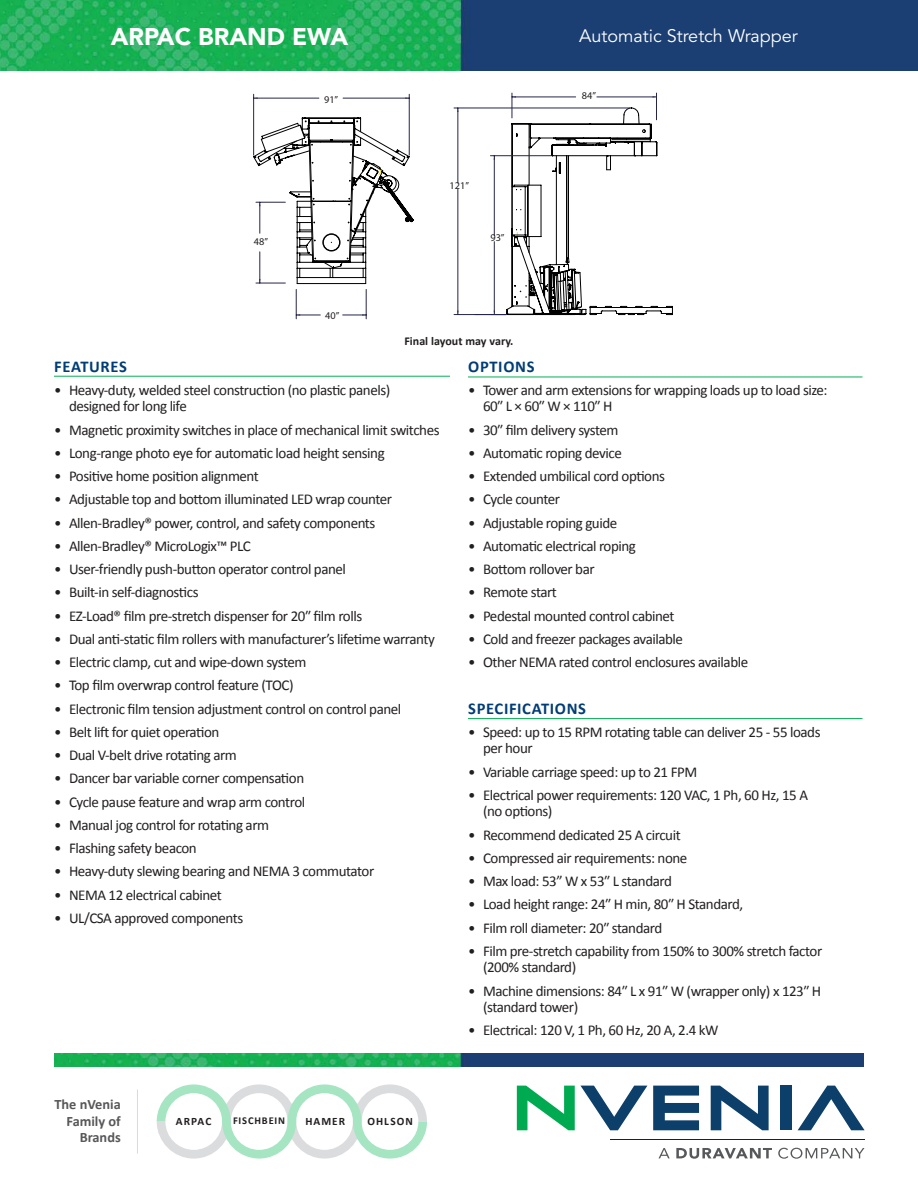
<style>
.page{position:relative;width:918px;height:1188px;background:#fff}
.page>*{position:absolute;margin:0;border:0;box-sizing:border-box;transform-origin:0 0}
.t1{font:900 24px "Avenir LT Std";color:#fff}
.t2{font:18px "Avenir LT Std";color:#fff}
.t3{font:700 16.5px "Calibri";letter-spacing:.04em;color:#003d75}
.t4{font:15px/16.5px "Calibri";letter-spacing:-.03em;color:#221f1f}
.t5{font:700 14.4px/16.4px "Calibri";color:#58585a;text-align:right}
.t6{font:700 12px "Calibri";color:#221f1f}
.t7{font:700 11.25px "Calibri";letter-spacing:.09em;color:#221f1f}
.t8{font:700 10.5px "Calibri";letter-spacing:.08em;color:#221f1f}
.t9{font:10.2px "Myriad Pro";color:#221f1f}
</style>
<div class="page">
<svg style="left:659px;top:1148px;width:11px;height:10px"></svg>
<svg style="left:676px;top:1148px;width:96px;height:11px"></svg>
<svg style="left:778px;top:1148px;width:87px;height:11px"></svg>
<hr style="left:610px;top:1139px;width:255px;height:1px;background:#231f20">
<svg style="left:517px;top:1086px;width:130px;height:44px"></svg>
<svg style="left:711px;top:1086px;width:58px;height:44px"></svg>
<div style="left:780px;top:1086px;width:12px;height:44px;background:#0c406a"></div>
<svg style="left:798px;top:1086px;width:67px;height:44px"></svg>
<svg style="left:653px;top:1086px;width:46px;height:44px"></svg>
<img style="left:54px;top:1053px;width:810px;height:13px">
<img style="left:0;top:0;width:918px;height:71px">
<svg style="left:157px;top:1084px;width:270px;height:75px"></svg>
<hr style="left:137px;top:1089px;width:1px;height:65px;background:#dbdcde">
<hr style="left:253px;top:94px;width:1px;height:61px;background:#25254b">
<hr style="left:409px;top:94px;width:1px;height:61px;background:#25254b">
<hr style="left:254px;top:98px;width:65px;height:1px;background:#25254b">
<hr style="left:343px;top:98px;width:66px;height:1px;background:#25254b">
<hr style="left:296px;top:289px;width:1px;height:30px;background:#25254b">
<hr style="left:366px;top:289px;width:1px;height:30px;background:#25254b">
<svg style="left:297px;top:314px;width:23px;height:2px"></svg>
<svg style="left:343px;top:314px;width:23px;height:2px"></svg>
<svg style="left:253px;top:118px;width:161px;height:166px"></svg>
<hr style="left:454px;top:108px;width:176px;height:1px;background:#25254b">
<hr style="left:454px;top:314px;width:52px;height:1px;background:#25254b">
<hr style="left:458px;top:108px;width:1px;height:75px;background:#25254b">
<hr style="left:458px;top:189px;width:1px;height:126px;background:#25254b">
<svg style="left:490px;top:93px;width:183px;height:222px"></svg>
<hr style="left:494px;top:156px;width:1px;height:80px;background:#25254b">
<hr style="left:494px;top:242px;width:1px;height:73px;background:#25254b">
<hr style="left:54px;top:376px;width:396px;height:1px;background:#06b054">
<hr style="left:468px;top:718px;width:395px;height:1px;background:#06b054">
<hr style="left:468px;top:377px;width:395px;height:1px;background:#06b054">
<h1 class="t1" style="left:111px;top:22px;width:239px">ARPAC BRAND EWA</h1>
<p class="t2" style="left:579px;top:29px;width:220px">Automatic Stretch Wrapper</p>
<p class="t9" style="left:254px;top:236px;width:16px">48”</p>
<p class="t9" style="left:324px;top:93px;width:16px">91”</p>
<p class="t9" style="left:325px;top:309px;width:16px">40”</p>
<p class="t9" style="left:450px;top:179px;width:21px">121”</p>
<p class="t9" style="left:490px;top:231px;width:16px">93”</p>
<p class="t6" style="left:404px;top:337px;width:111px">Final layout may vary.</p>
<p class="t9" style="left:582px;top:89px;width:16px">84”</p>
<p class="t3" style="left:54px;top:360px;width:74px">FEATURES</p>
<p class="t4" style="left:69px;top:383px;width:323px;text-indent:-15px">• Heavy-duty, welded steel construc琀椀on (no plas琀椀c panels) designed for long life</p>
<p class="t4" style="left:54px;top:423px;width:387px">• Magne琀椀c proximity switches in place of mechanical limit switches</p>
<p class="t4" style="left:54px;top:446px;width:332px">• Long-range photo eye for automa琀椀c load height sensing</p>
<p class="t4" style="left:54px;top:469px;width:206px">• Posi琀椀ve home posi琀椀on alignment</p>
<p class="t4" style="left:54px;top:492px;width:340px">• Adjustable top and bo琀琀om illuminated LED wrap counter</p>
<p class="t4" style="left:54px;top:516px;width:323px">• Allen-Bradley® power, control, and safety components</p>
<p class="t4" style="left:54px;top:539px;width:198px">• Allen-Bradley® MicroLogix™ PLC</p>
<p class="t4" style="left:54px;top:562px;width:294px">• User-friendly push-bu琀琀on operator control panel</p>
<p class="t4" style="left:54px;top:585px;width:146px">• Built-in self-diagnos琀椀cs</p>
<p class="t4" style="left:54px;top:609px;width:310px">• EZ-Load® 昀椀lm pre-stretch dispenser for 20″ 昀椀lm rolls</p>
<p class="t4" style="left:54px;top:632px;width:382px">• Dual an琀椀-sta琀椀c 昀椀lm rollers with manufacturer’s life琀椀me warranty</p>
<p class="t4" style="left:54px;top:655px;width:254px">• Electric clamp, cut and wipe-down system</p>
<p class="t4" style="left:54px;top:678px;width:241px">• Top 昀椀lm overwrap control feature (TOC)</p>
<p class="t4" style="left:54px;top:702px;width:349px">• Electronic 昀椀lm tension adjustment control on control panel</p>
<p class="t4" style="left:54px;top:725px;width:167px">• Belt li昀琀 for quiet opera琀椀on</p>
<p class="t4" style="left:54px;top:748px;width:184px">• Dual V-belt drive rota琀椀ng arm</p>
<p class="t4" style="left:54px;top:771px;width:252px">• Dancer bar variable corner compensa琀椀on</p>
<p class="t4" style="left:54px;top:795px;width:253px">• Cycle pause feature and wrap arm control</p>
<p class="t4" style="left:54px;top:818px;width:217px">• Manual jog control for rota琀椀ng arm</p>
<p class="t4" style="left:54px;top:841px;width:144px">• Flashing safety beacon</p>
<p class="t4" style="left:54px;top:864px;width:322px">• Heavy-duty slewing bearing and NEMA 3 commutator</p>
<p class="t4" style="left:54px;top:888px;width:169px">• NEMA 12 electrical cabinet</p>
<p class="t4" style="left:54px;top:911px;width:191px">• UL/CSA approved components</p>
<p class="t5" style="left:55px;top:1098px;width:68px">The nVenia<br>Family of<br>Brands</p>
<p class="t7" style="left:176px;top:1117px;width:37px">ARPAC</p>
<p class="t8" style="left:233px;top:1117px;width:54px">FISCHBEIN</p>
<p class="t7" style="left:305px;top:1117px;width:41px">HAMER</p>
<p class="t7" style="left:367px;top:1117px;width:47px">OHLSON</p>
<p class="t3" style="left:468px;top:360px;width:68px">OPTIONS</p>
<p class="t4" style="left:483px;top:383px;width:346px;text-indent:-15px">• Tower and arm extensions for wrapping loads up to load size:<br>60″ L × 60″ W × 110″ H</p>
<p class="t4" style="left:468px;top:423px;width:152px">• 30″ 昀椀lm delivery system</p>
<p class="t4" style="left:468px;top:446px;width:155px">• Automa琀椀c roping device</p>
<p class="t4" style="left:468px;top:469px;width:199px">• Extended umbilical cord op琀椀ons</p>
<p class="t4" style="left:468px;top:492px;width:94px">• Cycle counter</p>
<p class="t4" style="left:468px;top:516px;width:151px">• Adjustable roping guide</p>
<p class="t4" style="left:468px;top:539px;width:169px">• Automa琀椀c electrical roping</p>
<p class="t4" style="left:468px;top:562px;width:128px">• Bo琀琀om rollover bar</p>
<p class="t4" style="left:468px;top:585px;width:90px">• Remote start</p>
<p class="t4" style="left:468px;top:609px;width:208px">• Pedestal mounted control cabinet</p>
<p class="t4" style="left:468px;top:632px;width:217px">• Cold and freezer packages available</p>
<p class="t4" style="left:468px;top:655px;width:282px">• Other NEMA rated control enclosures available</p>
<p class="t3" style="left:468px;top:702px;width:119px">SPECIFICATIONS</p>
<p class="t4" style="left:483px;top:725px;width:339px;text-indent:-15px">• Speed: up to 15 RPM rota琀椀ng table can deliver 25 - 55 loads per hour</p>
<p class="t4" style="left:468px;top:765px;width:231px">• Variable carriage speed: up to 21 FPM</p>
<p class="t4" style="left:483px;top:788px;width:327px;text-indent:-15px">• Electrical power requirements: 120 VAC, 1 Ph, 60 Hz, 15 A (no op琀椀ons)</p>
<p class="t4" style="left:468px;top:828px;width:214px">• Recommend dedicated 25 A circuit</p>
<p class="t4" style="left:468px;top:851px;width:221px">• Compressed air requirements: none</p>
<p class="t4" style="left:468px;top:874px;width:205px">• Max load: 53” W x 53″ L standard</p>
<p class="t4" style="left:468px;top:897px;width:277px">• Load height range: 24″ H min, 80″ H Standard,</p>
<p class="t4" style="left:468px;top:921px;width:196px">• Film roll diameter: 20″ standard</p>
<p class="t4" style="left:483px;top:944px;width:341px;text-indent:-15px">• Film pre-stretch capability from 150% to 300% stretch factor (200% standard)</p>
<p class="t4" style="left:483px;top:984px;width:340px;text-indent:-15px">• Machine dimensions: 84″ L x 91″ W (wrapper only) x 123″ H (standard tower)</p>
<p class="t4" style="left:468px;top:1023px;width:252px">• Electrical: 120 V, 1 Ph, 60 Hz, 20 A, 2.4 kW</p>
</div>
